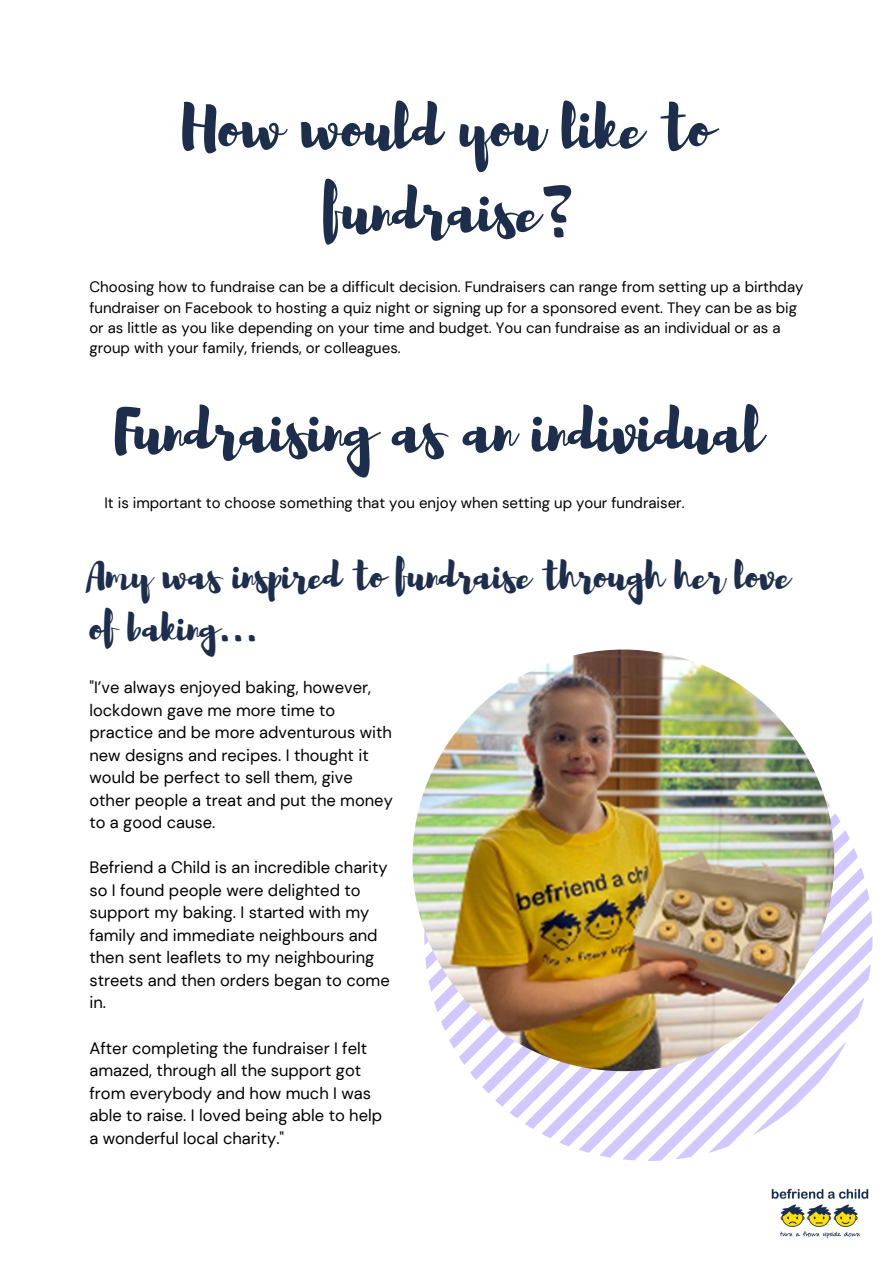
<style>
.page{position:relative;width:894px;height:1264px;background:#fff}
.page>*{position:absolute;margin:0;border:0;box-sizing:border-box;transform-origin:0 0}
.t1{font:60px/83.2px "Brusher";color:#1c2e4c;text-align:center}
.t2{font:37.5px/51.8px "Brusher";color:#1c2e4c}
.t3{font:16.5px/22.5px "DM Sans";color:#000}
.t4{font:15px/20.2px "DM Sans";color:#000}
</style>
<div class="page">
<svg style="left:424px;top:719px;width:448px;height:441px"></svg>
<img style="left:771px;top:1188px;width:98px;height:51px">
<img style="left:412px;top:649px;width:422px;height:422px;border-radius:50%">
<p class="t1" style="left:182px;top:83px;width:531px">How would you like to fundraise?</p>
<p class="t4" style="left:89px;top:277px;width:715px">Choosing how to fundraise can be a difficult decision. Fundraisers can range from setting up a birthday fundraiser on Facebook to hosting a quiz night or signing up for a sponsored event. They can be as big or as little as you like depending on your time and budget. You can fundraise as an individual or as a group with your family, friends, or colleagues.</p>
<p class="t1" style="left:115px;top:386px;width:648px">Fundraising as an individual</p>
<p class="t4" style="left:104px;top:492px;width:581px">It is important to choose something that you enjoy when setting up your fundraiser.</p>
<p class="t2" style="left:89px;top:548px;width:702px">Amy was inspired to fundraise through her love of baking...</p>
<p class="t3" style="left:89px;top:676px;width:305px">"I’ve always enjoyed baking, however, lockdown gave me more time to practice and be more adventurous with new designs and recipes. I thought it would be perfect to sell them, give other people a treat and put the money to a good cause.</p>
<p class="t3" style="left:89px;top:856px;width:302px">Befriend a Child is an incredible charity so I found people were delighted to support my baking. I started with my family and immediate neighbours and then sent leaflets to my neighbouring streets and then orders began to come in.</p>
<p class="t3" style="left:89px;top:1036px;width:294px">After completing the fundraiser I felt amazed, through all the support got from everybody and how much I was able to raise. I loved being able to help a wonderful local charity."</p>
</div>
